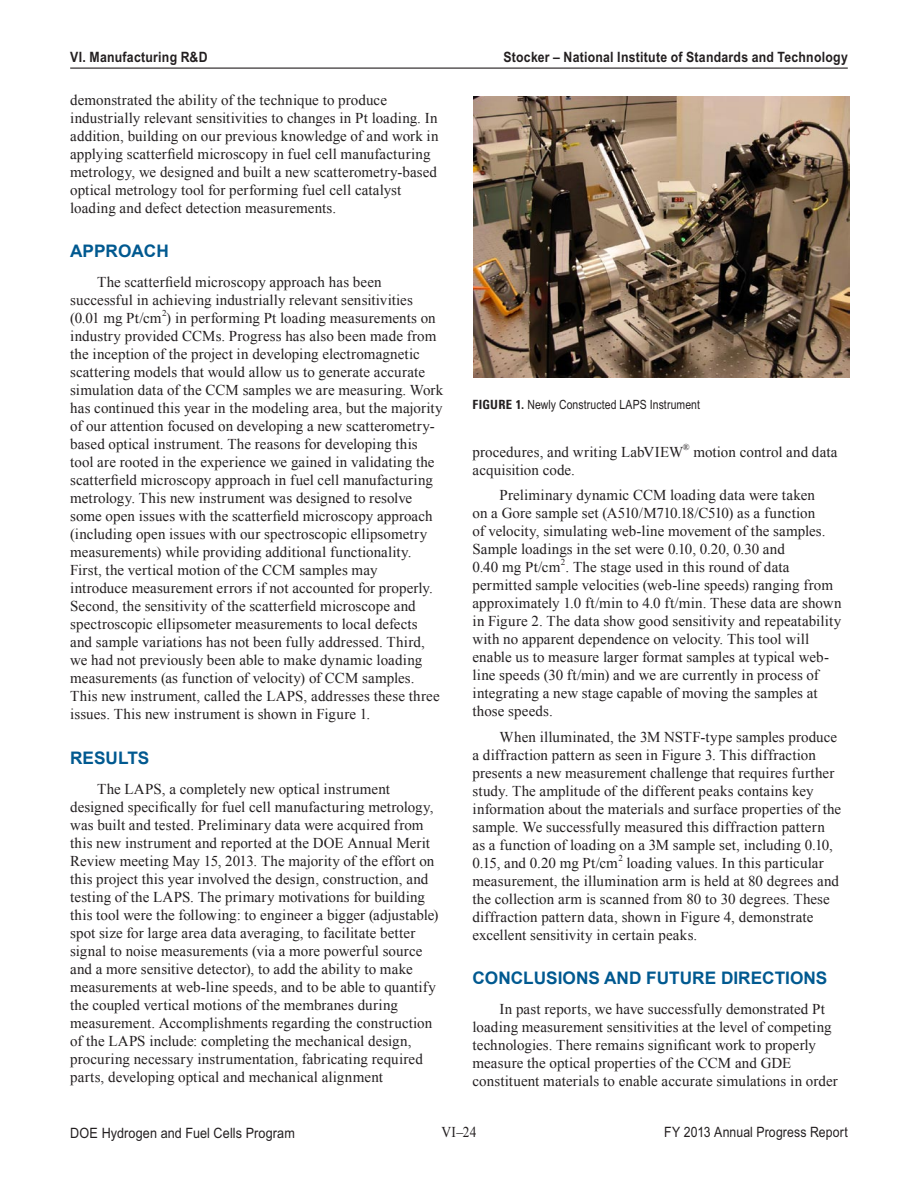
<style>
.page{position:relative;width:918px;height:1188px;background:#fff}
.page>*{position:absolute;margin:0;border:0;box-sizing:border-box;transform-origin:0 0}
._1_Object_Head_Blue{font:700 17.25px "Arial";color:#005990}
._1_Body_text{font:15px/18px "Times New Roman";letter-spacing:.005em;color:#231f20}
._1_Body_text-2{font:15px "Times New Roman";letter-spacing:.005em;color:#231f20;scale:.9 1}
._11_Header_R{font:700 14.25px "Arial Narrow MT Pro";letter-spacing:.015em;color:#231f20;scale:1.05 1}
._11_Header_L{font:14.25px "Arial Narrow MT Pro";letter-spacing:.01em;color:#231f20;scale:1.08 1}
._11_Header_R-2{font:14.25px "Arial Narrow MT Pro";letter-spacing:.01em;color:#231f20;scale:1.05 1}
._11_Header_L-2{font:700 14.25px "Arial Narrow MT Pro";letter-spacing:.02em;color:#231f20;scale:1.05 1}
._1_FigureTitle{font:12.75px "Arial Narrow MT Pro";letter-spacing:.01em;color:#231f20}
._1_Body_text-3{font:9px "Times New Roman";color:#231f20}
.s1{font-family:"Zurich BT";font-weight:700;font-stretch:condensed}
</style>
<div class="page">
<hr style="left:70px;top:68px;width:778px;height:1px;background:#231f20">
<img style="left:474px;top:96px;width:375px;height:282px">
<p class="_11_Header_L-2" style="left:70px;top:48px;width:132px">VI. Manufacturing R&amp;D</p>
<p class="_11_Header_R" style="left:504px;top:49px;width:329px">Stocker – National Institute of Standards and Technology</p>
<p class="_1_Body_text" style="left:70px;top:91px;width:370px">demonstrated the ability of the technique to produce industrially relevant sensitivities to changes in Pt loading. In addition, building on our previous knowledge of and work in applying scatterfield microscopy in fuel cell manufacturing metrology, we designed and built a new scatterometry-based optical metrology tool for performing fuel cell catalyst loading and defect detection measurements.</p>
<p class="_1_Object_Head_Blue" style="left:70px;top:240px;width:100px">APPROACH</p>
<p class="_1_Body_text" style="left:70px;top:273px;width:367px;text-indent:27px">The scatterfield microscopy approach has been successful in achieving industrially relevant sensitivities (0.01 mg Pt/cm ) in performing Pt loading measurements on</p>
<p class="_1_Body_text-3" style="left:162px;top:307px;width:6px">2</p>
<p class="_1_Body_text" style="left:70px;top:327px;width:375px">industry provided CCMs. Progress has also been made from the inception of the project in developing electromagnetic scattering models that would allow us to generate accurate simulation data of the CCM samples we are measuring. Work has continued this year in the modeling area, but the majority of our attention focused on developing a new scatterometry&shy;based optical instrument. The reasons for developing this tool are rooted in the experience we gained in validating the scatterfield microscopy approach in fuel cell manufacturing metrology. This new instrument was designed to resolve some open issues with the scatterfield microscopy approach (including open issues with our spectroscopic ellipsometry measurements) while providing additional functionality.<br>First, the vertical motion of the CCM samples may<br>introduce measurement errors if not accounted for properly.<br>Second, the sensitivity of the scatterfield microscope and spectroscopic ellipsometer measurements to local defects and sample variations has not been fully addressed. Third, we had not previously been able to make dynamic loading measurements (as function of velocity) of CCM samples.<br>This new instrument, called the LAPS, addresses these three issues. This new instrument is shown in Figure 1.</p>
<p class="_1_Object_Head_Blue" style="left:70px;top:746px;width:81px">RESULTS</p>
<p class="_1_Body_text" style="left:70px;top:779px;width:370px;text-indent:27px">The LAPS, a completely new optical instrument designed specifically for fuel cell manufacturing metrology, was built and tested. Preliminary data were acquired from this new instrument and reported at the DOE Annual Merit Review meeting May 15, 2013. The majority of the effort on this project this year involved the design, construction, and testing of the LAPS. The primary motivations for building this tool were the following: to engineer a bigger (adjustable) spot size for large area data averaging, to facilitate better signal to noise measurements (via a more powerful source and a more sensitive detector), to add the ability to make measurements at web-line speeds, and to be able to quantify the coupled vertical motions of the membranes during measurement. Accomplishments regarding the construction of the LAPS include: completing the mechanical design, procuring necessary instrumentation, fabricating required parts, developing optical and mechanical alignment</p>
<p class="_1_FigureTitle" style="left:472px;top:397px;width:229px"><span class="s1">FIGURE 1.</span> Newly Constructed LAPS Instrument</p>
<p class="_1_Body_text" style="left:472px;top:442px;width:212px">procedures, and writing LabVIEW</p>
<p class="_1_Body_text-3" style="left:683px;top:441px;width:8px">®</p>
<p class="_1_Body_text" style="left:693px;top:442px;width:146px">motion control and data</p>
<p class="_1_Body_text" style="left:472px;top:460px;width:104px">acquisition code.</p>
<p class="_1_Body_text" style="left:472px;top:486px;width:355px;text-indent:27px">Preliminary dynamic CCM loading data were taken on a Gore sample set (A510/M710.18/C510) as a function of velocity, simulating web-line movement of the samples.<br>Sample loadings in the set were 0.10, 0.20, 0.30 and<br>0.40 mg Pt/cm . The stage used in this round of data</p>
<p class="_1_Body_text-3" style="left:561px;top:556px;width:6px">2</p>
<p class="_1_Body_text" style="left:472px;top:576px;width:371px">permitted sample velocities (web-line speeds) ranging from approximately 1.0 ft/min to 4.0 ft/min. These data are shown in Figure 2. The data show good sensitivity and repeatability with no apparent dependence on velocity. This tool will enable us to measure larger format samples at typical web&shy;line speeds (30 ft/min) and we are currently in process of integrating a new stage capable of moving the samples at those speeds.</p>
<p class="_1_Body_text" style="left:472px;top:728px;width:370px;text-indent:27px">When illuminated, the 3M NSTF-type samples produce a diffraction pattern as seen in Figure 3. This diffraction presents a new measurement challenge that requires further study. The amplitude of the different peaks contains key information about the materials and surface properties of the sample. We successfully measured this diffraction pattern as a function of loading on a 3M sample set, including 0.10, 0.15, and 0.20 mg Pt/cm</p>
<p class="_1_Body_text-3" style="left:618px;top:852px;width:6px">2</p>
<p class="_1_Body_text" style="left:472px;top:854px;width:368px;text-indent:154px">loading values. In this particular measurement, the illumination arm is held at 80 degrees and the collection arm is scanned from 80 to 30 degrees. These diffraction pattern data, shown in Figure 4, demonstrate excellent sensitivity in certain peaks.</p>
<p class="_1_Object_Head_Blue" style="left:472px;top:967px;width:356px">CONCLUSIONS AND FUTURE DIRECTIONS</p>
<p class="_1_Body_text" style="left:472px;top:1000px;width:367px;text-indent:27px">In past reports, we have successfully demonstrated Pt loading measurement sensitivities at the level of competing technologies. There remains significant work to properly measure the optical properties of the CCM and GDE constituent materials to enable accurate simulations in order</p>
<p class="_11_Header_L" style="left:70px;top:1124px;width:210px">DOE Hydrogen and Fuel Cells Program</p>
<p class="_1_Body_text-2" style="left:442px;top:1122px;width:40px">VI–24</p>
<p class="_11_Header_R-2" style="left:664px;top:1123px;width:176px">FY 2013 Annual Progress Report</p>
</div>
